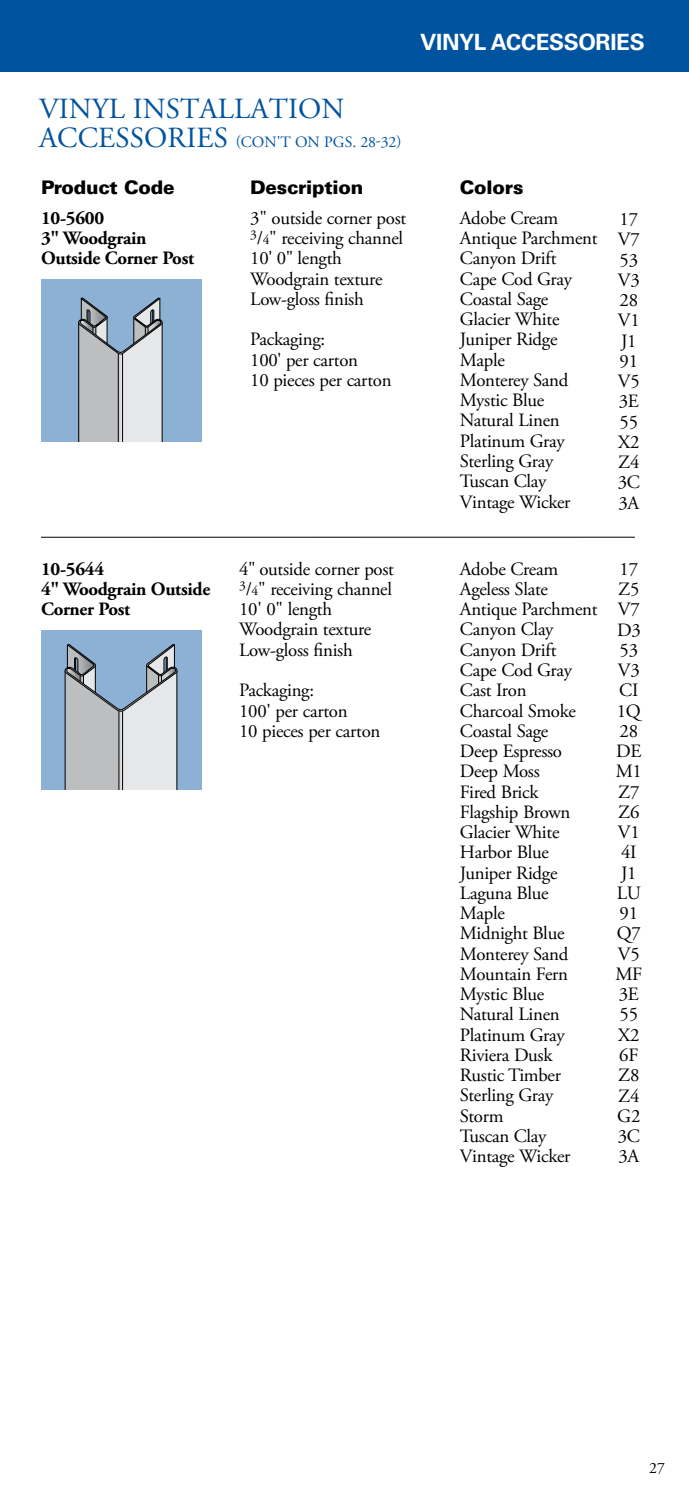
<style>
.page{position:relative;width:689px;height:1499px;background:#fff}
.page>*{position:absolute;margin:0;border:0;box-sizing:border-box;transform-origin:0 0}
.t1{font:29.25px "Adobe Garamond Pro";letter-spacing:.005em;color:#00539f}
.t2{font:700 22.5px "Univers LT Pro 65";letter-spacing:-.015em;color:#fff}
.t3{font:18.9px/20.2px "Adobe Garamond Pro";letter-spacing:-.015em;color:#000}
.t4{font:700 18.9px/20.2px "Adobe Garamond Pro";letter-spacing:-.015em;color:#000}
.t5{font:900 18.9px "Univers LT Pro 75";letter-spacing:-.015em;color:#000}
.t6{font:15.75px "Adobe Garamond Pro";letter-spacing:.005em;color:#00539f}
.t7{font:15.75px "Adobe Garamond Pro";color:#000}
.s1{font-size:29.25px}
.s2{font-size:13.5px}
</style>
<div class="page">
<div style="left:0;top:0;width:688px;height:71px;background:#00539f"></div>
<hr style="left:41px;top:537px;width:593px;height:1px;background:#000">
<div style="left:41px;top:630px;width:160px;height:159px;background:#8cb1d4"></div>
<svg style="left:64px;top:644px;width:114px;height:145px"></svg>
<div style="left:41px;top:279px;width:160px;height:163px;background:#8cb1d4"></div>
<svg style="left:78px;top:298px;width:85px;height:144px;background:#b3bac0"></svg>
<p class="t2" style="left:420px;top:26px;width:226px">VINYL ACCESSORIES</p>
<h1 class="t1" style="left:39px;top:91px;width:307px">VINYL INSTALLATION</h1>
<p class="t6" style="left:39px;top:132px;width:364px"><span class="s1">ACCESSORIES</span> (CON'T ON PGS. 28-32)</p>
<p class="t5" style="left:41px;top:173px;width:135px">Product Code</p>
<p class="t4" style="left:41px;top:208px;width:155px">10-5600<br>3" Woodgrain<br>Outside Corner Post</p>
<p class="t5" style="left:250px;top:174px;width:115px">Description</p>
<p class="t3" style="left:250px;top:208px;width:157px">3" outside corner post<br><sup>3</sup>/<span class="s2">4</span>" receiving channel<br>10' 0" length<br>Woodgrain texture<br>Low-gloss finish</p>
<p class="t3" style="left:250px;top:330px;width:143px">Packaging:<br>100' per carton<br>10 pieces per carton</p>
<p class="t5" style="left:460px;top:174px;width:65px">Colors</p>
<p class="t3" style="left:460px;top:208px;width:139px">Adobe Cream<br>Antique Parchment<br>Canyon Drift<br>Cape Cod Gray<br>Coastal Sage<br>Glacier White<br>Juniper Ridge<br>Maple<br>Monterey Sand<br>Mystic Blue<br>Natural Linen<br>Platinum Gray<br>Sterling Gray<br>Tuscan Clay<br>Vintage Wicker</p>
<p class="t3" style="left:617px;top:209px;width:24px">17<br>V7<br>53<br>V3<br>28<br>V1<br>J1<br>91<br>V5<br>3E<br>55<br>X2<br>Z4<br>3C<br>3A</p>
<p class="t4" style="left:41px;top:559px;width:171px">10-5644<br>4" Woodgrain Outside<br>Corner Post</p>
<p class="t3" style="left:239px;top:559px;width:156px">4" outside corner post<br><sup>3</sup>/<span class="s2">4</span>" receiving channel<br>10' 0" length<br>Woodgrain texture<br>Low-gloss finish</p>
<p class="t3" style="left:239px;top:681px;width:143px">Packaging:<br>100' per carton<br>10 pieces per carton</p>
<p class="t3" style="left:460px;top:559px;width:139px">Adobe Cream<br>Ageless Slate<br>Antique Parchment<br>Canyon Clay<br>Canyon Drift<br>Cape Cod Gray<br>Cast Iron<br>Charcoal Smoke<br>Coastal Sage<br>Deep Espresso<br>Deep Moss<br>Fired Brick<br>Flagship Brown<br>Glacier White<br>Harbor Blue<br>Juniper Ridge<br>Laguna Blue<br>Maple<br>Midnight Blue<br>Monterey Sand<br>Mountain Fern<br>Mystic Blue<br>Natural Linen<br>Platinum Gray<br>Riviera Dusk<br>Rustic Timber<br>Sterling Gray<br>Storm<br>Tuscan Clay<br>Vintage Wicker</p>
<p class="t3" style="left:615px;top:559px;width:28px;text-align:center">17<br>Z5<br>V7<br>D3<br>53<br>V3<br>CI<br>1Q<br>28<br>DE<br>M1<br>Z7<br>Z6<br>V1<br>4I<br>J1<br>LU<br>91<br>Q7<br>V5<br>MF<br>3E<br>55<br>X2<br>6F<br>Z8<br>Z4<br>G2<br>3C<br>3A</p>
<p class="t7" style="left:649px;top:1458px;width:17px">27</p>
</div>
